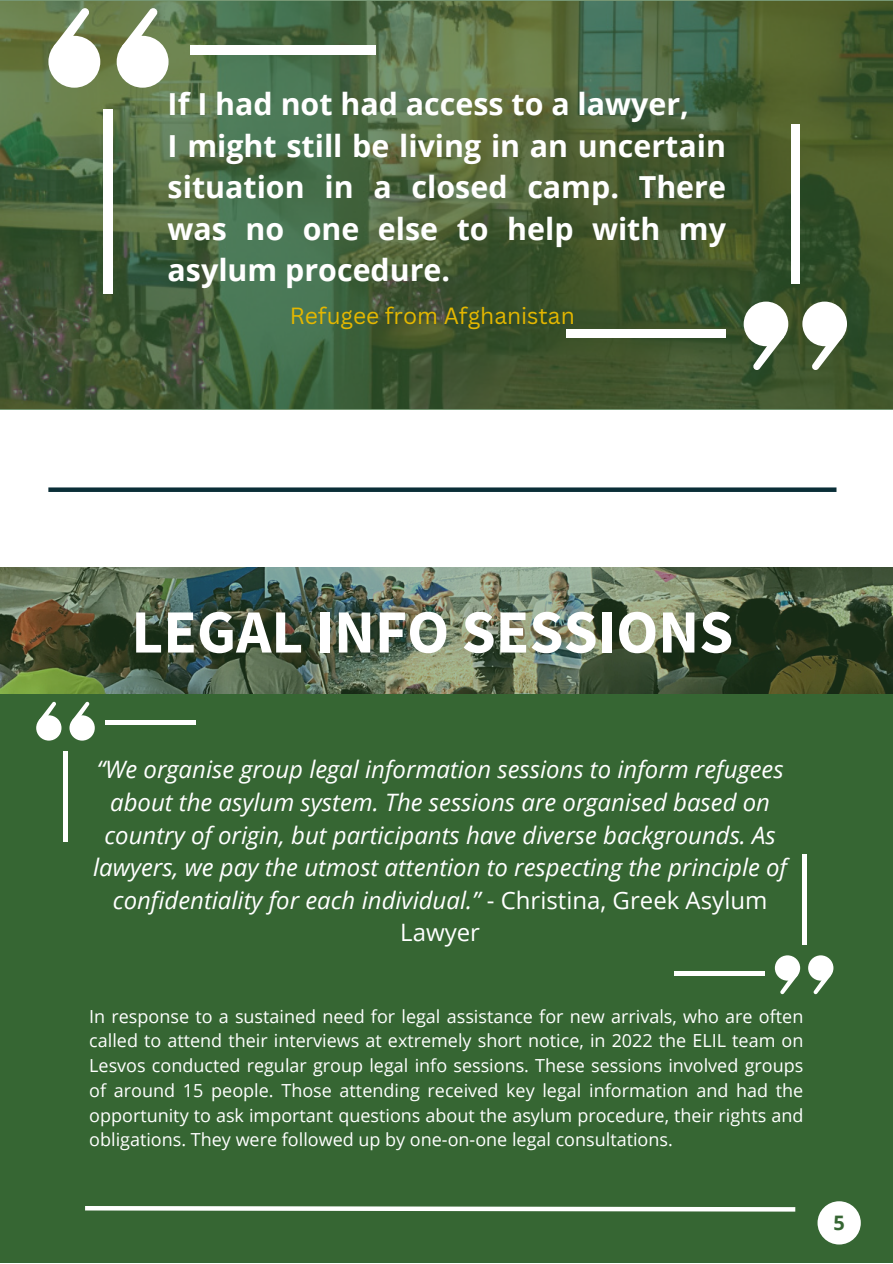
<style>
.page{position:relative;width:893px;height:1264px;background:#fff}
.page>*{position:absolute;margin:0;border:0;box-sizing:border-box;transform-origin:0 0}
.t1{font:700 61.5px "Source Sans Pro";color:#fff}
.t2{font:700 30.3px/41.5px "Open Sans";color:#fff;text-align:justify}
.t3{font:italic 24px/32.5px "Open Sans";color:#fff;text-align:center}
.t4{font:22.8px "Canva Sans";color:#e4b700}
.t5{font:700 19.95px "Open Sans";color:#366633}
.t6{font:18px/24.8px "Open Sans";color:#fff;text-align:justify}
.s1{font-style:normal}
</style>
<div class="page">
<div style="left:0;top:567px;width:892px;height:695px;background:#366633"></div>
<img style="left:0;top:567px;width:892px;height:126px">
<div style="left:69px;top:715px;width:26px;height:25px;background:#fff;border-radius:50%"></div>
<svg style="left:72px;top:701px;width:18px;height:19px"></svg>
<div style="left:36px;top:715px;width:25px;height:25px;background:#fff;border-radius:50%"></div>
<svg style="left:39px;top:701px;width:18px;height:19px"></svg>
<div style="left:63px;top:751px;width:5px;height:90px;background:#fff"></div>
<hr style="left:105px;top:720px;width:91px;height:4px;background:#fff">
<div style="left:774px;top:955px;width:26px;height:25px;background:#fff;border-radius:50%"></div>
<svg style="left:779px;top:976px;width:18px;height:18px"></svg>
<div style="left:808px;top:955px;width:25px;height:25px;background:#fff;border-radius:50%"></div>
<svg style="left:813px;top:976px;width:17px;height:18px"></svg>
<div style="left:801px;top:854px;width:5px;height:91px;background:#fff"></div>
<div style="left:674px;top:971px;width:90px;height:5px;background:#fff"></div>
<svg style="left:85px;top:1206px;width:711px;height:6px;background:#ccd8cb"></svg>
<div style="left:817px;top:1201px;width:43px;height:43px;background:#fff;border-radius:50%"></div>
<div style="left:48px;top:487px;width:788px;height:5px;background:#0a2e37"></div>
<svg style="left:0;top:0;width:892px;height:409px;background:#49633b"></svg>
<div style="left:117px;top:36px;width:51px;height:52px;background:#fff;border-radius:50%"></div>
<svg style="left:122px;top:8px;width:36px;height:38px"></svg>
<div style="left:48px;top:36px;width:52px;height:52px;background:#fff;border-radius:50%"></div>
<svg style="left:54px;top:8px;width:36px;height:37px"></svg>
<div style="left:104px;top:109px;width:9px;height:185px;background:#fff"></div>
<div style="left:190px;top:45px;width:185px;height:10px;background:#fff"></div>
<div style="left:743px;top:301px;width:45px;height:45px;background:#fff;border-radius:50%"></div>
<svg style="left:752px;top:338px;width:31px;height:32px"></svg>
<div style="left:802px;top:301px;width:44px;height:45px;background:#fff;border-radius:50%"></div>
<svg style="left:811px;top:337px;width:31px;height:33px"></svg>
<div style="left:791px;top:124px;width:8px;height:159px;background:#fff"></div>
<div style="left:566px;top:330px;width:159px;height:8px;background:#fff"></div>
<p class="t2" style="left:168px;top:82px;width:523px">If I had not had access to a lawyer,</p>
<p class="t2" style="left:168px;top:124px;width:560px">I might still be living in an uncertain situation in a closed camp. There was no one else to help with my asylum procedure.</p>
<p class="t4" style="left:290px;top:299px;width:286px">Refugee from Afghanistan</p>
<p class="t1" style="left:131px;top:592px;width:603px">LEGAL INFO SESSIONS</p>
<p class="t3" style="left:93px;top:752px;width:695px">“We organise group legal information sessions to inform refugees about the asylum system. The sessions are organised based on country of origin, but participants have diverse backgrounds. As lawyers, we pay the utmost attention to respecting the principle of confidentiality for each individual.” <span class="s1">- Christina, Greek Asylum Lawyer</span></p>
<p class="t6" style="left:89px;top:1003px;width:715px">In response to a sustained need for legal assistance for new arrivals, who are often called to attend their interviews at extremely short notice, in 2022 the ELIL team on Lesvos conducted regular group legal info sessions. These sessions involved groups of around 15 people. Those attending received key legal information and had the opportunity to ask important questions about the asylum procedure, their rights and obligations. They were followed up by one-on-one legal consultations.</p>
<p class="t5" style="left:833px;top:1208px;width:13px">5</p>
</div>
